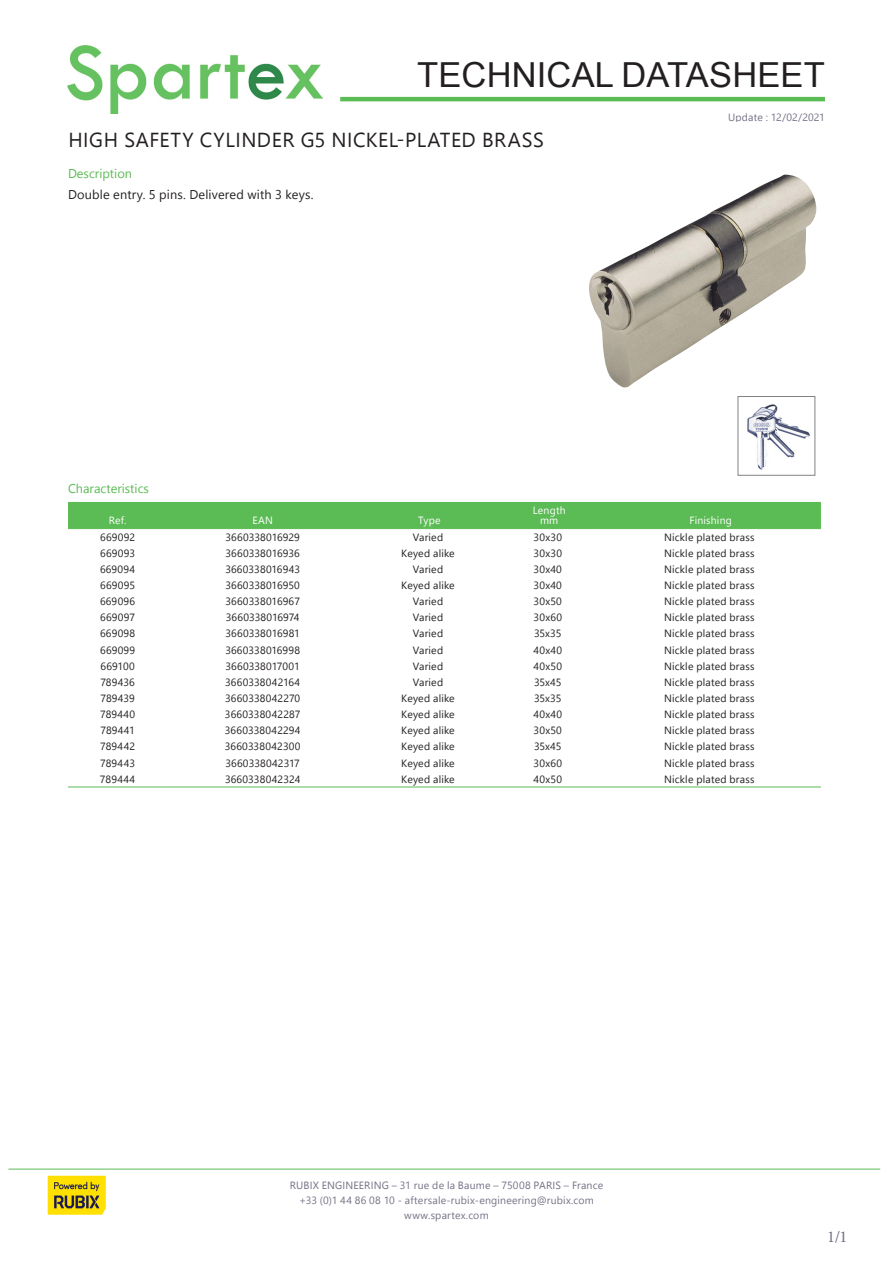
<style>
.page{position:relative;width:893px;height:1263px;background:#fff}
.page>*{position:absolute;margin:0;border:0;box-sizing:border-box;transform-origin:0 0}
.t1{font:34.5px "Arial";letter-spacing:.005em;color:#231f20}
.STANDARD_RANGE_LABEL{font:20.25px "Segoe UI";letter-spacing:.025em;color:#231f20}
.PAGE_NUMBER{font:16.5px "Minion Pro";color:#757085}
.STANDARD_RANGE_DESCR{font:12.75px "Segoe UI";letter-spacing:.015em;color:#231f20}
.STANDARD_SUBTITLE{font:12.75px "Segoe UI";color:#5bbb54}
._08-TAB_BODY{font:10.5px "Segoe UI";letter-spacing:.015em;color:#231f20}
._08-TAB_REF_BODY{font:10.5px "Segoe UI";letter-spacing:.015em;color:#231f20}
.DATE_LABEL{font:10.5px "Segoe UI";letter-spacing:.015em;color:#757085}
._08-TAB_HEADER{font:10.5px "Segoe UI";letter-spacing:.015em;color:#fff}
._08-TAB_REF_HEADER{font:10.5px "Segoe UI";letter-spacing:.02em;color:#fff}
</style>
<div class="page">
<img style="left:47px;top:1175px;width:59px;height:40px">
<hr style="left:9px;top:1169px;width:871px;height:1px;background:#5bbb54">
<img style="left:68px;top:45px;width:255px;height:68px">
<hr style="left:340px;top:97px;width:485px;height:4px;background:#5bbb54">
<img style="left:589px;top:175px;width:228px;height:213px">
<div style="left:68px;top:502px;width:753px;height:26px;background:#5bbb54"></div>
<hr style="left:68px;top:528px;width:99px;height:1px;background:#5bbb54">
<hr style="left:167px;top:528px;width:191px;height:1px;background:#5bbb54">
<hr style="left:358px;top:528px;width:140px;height:1px;background:#5bbb54">
<hr style="left:498px;top:528px;width:100px;height:1px;background:#5bbb54">
<hr style="left:598px;top:528px;width:223px;height:1px;background:#5bbb54">
<hr style="left:68px;top:787px;width:99px;height:1px;background:#5bbb54">
<hr style="left:167px;top:787px;width:191px;height:1px;background:#5bbb54">
<hr style="left:358px;top:787px;width:140px;height:1px;background:#5bbb54">
<hr style="left:498px;top:787px;width:100px;height:1px;background:#5bbb54">
<hr style="left:598px;top:787px;width:223px;height:1px;background:#5bbb54">
<img style="left:747px;top:404px;width:64px;height:66px">
<div style="left:738px;top:396px;width:77px;height:80px;border:1px solid #808285"></div>
<p class="t1" style="left:417px;top:51px;width:409px">TECHNICAL DATASHEET</p>
<p class="DATE_LABEL" style="left:728px;top:109px;width:98px">Update : 12/02/2021</p>
<p class="STANDARD_RANGE_LABEL" style="left:68px;top:123px;width:477px">HIGH SAFETY CYLINDER G5 NICKEL-PLATED BRASS</p>
<p class="STANDARD_SUBTITLE" style="left:68px;top:164px;width:66px">Description</p>
<p class="STANDARD_RANGE_DESCR" style="left:68px;top:184px;width:247px">Double entry. 5 pins. Delivered with 3 keys.</p>
<p class="STANDARD_SUBTITLE" style="left:68px;top:479px;width:82px">Characteristics</p>
<p class="_08-TAB_REF_HEADER" style="left:109px;top:512px;width:19px">Ref.</p>
<p class="_08-TAB_REF_HEADER" style="left:252px;top:512px;width:22px">EAN</p>
<p class="_08-TAB_HEADER" style="left:418px;top:512px;width:24px">Type</p>
<p class="_08-TAB_HEADER" style="left:533px;top:502px;width:35px">Length</p>
<p class="_08-TAB_HEADER" style="left:540px;top:512px;width:20px">mm</p>
<p class="_08-TAB_HEADER" style="left:689px;top:512px;width:44px">Finishing</p>
<p class="_08-TAB_REF_BODY" style="left:100px;top:528px;width:36px">669092</p>
<p class="_08-TAB_REF_BODY" style="left:225px;top:528px;width:76px">3660338016929</p>
<p class="_08-TAB_BODY" style="left:413px;top:528px;width:32px">Varied</p>
<p class="_08-TAB_BODY" style="left:534px;top:528px;width:30px">30x30</p>
<p class="_08-TAB_BODY" style="left:664px;top:528px;width:92px">Nickle plated brass</p>
<p class="_08-TAB_REF_BODY" style="left:100px;top:544px;width:36px">669093</p>
<p class="_08-TAB_REF_BODY" style="left:225px;top:544px;width:76px">3660338016936</p>
<p class="_08-TAB_BODY" style="left:401px;top:544px;width:55px">Keyed alike</p>
<p class="_08-TAB_BODY" style="left:534px;top:544px;width:30px">30x30</p>
<p class="_08-TAB_BODY" style="left:664px;top:544px;width:92px">Nickle plated brass</p>
<p class="_08-TAB_REF_BODY" style="left:100px;top:561px;width:37px">669094</p>
<p class="_08-TAB_REF_BODY" style="left:225px;top:561px;width:76px">3660338016943</p>
<p class="_08-TAB_BODY" style="left:413px;top:561px;width:32px">Varied</p>
<p class="_08-TAB_BODY" style="left:534px;top:561px;width:30px">30x40</p>
<p class="_08-TAB_BODY" style="left:664px;top:561px;width:92px">Nickle plated brass</p>
<p class="_08-TAB_REF_BODY" style="left:100px;top:577px;width:36px">669095</p>
<p class="_08-TAB_REF_BODY" style="left:225px;top:577px;width:76px">3660338016950</p>
<p class="_08-TAB_BODY" style="left:401px;top:577px;width:55px">Keyed alike</p>
<p class="_08-TAB_BODY" style="left:534px;top:577px;width:30px">30x40</p>
<p class="_08-TAB_BODY" style="left:664px;top:577px;width:92px">Nickle plated brass</p>
<p class="_08-TAB_REF_BODY" style="left:100px;top:593px;width:37px">669096</p>
<p class="_08-TAB_REF_BODY" style="left:225px;top:593px;width:76px">3660338016967</p>
<p class="_08-TAB_BODY" style="left:413px;top:593px;width:32px">Varied</p>
<p class="_08-TAB_BODY" style="left:534px;top:593px;width:30px">30x50</p>
<p class="_08-TAB_BODY" style="left:664px;top:593px;width:92px">Nickle plated brass</p>
<p class="_08-TAB_REF_BODY" style="left:100px;top:609px;width:36px">669097</p>
<p class="_08-TAB_REF_BODY" style="left:226px;top:609px;width:75px">3660338016974</p>
<p class="_08-TAB_BODY" style="left:413px;top:609px;width:32px">Varied</p>
<p class="_08-TAB_BODY" style="left:534px;top:609px;width:30px">30x60</p>
<p class="_08-TAB_BODY" style="left:664px;top:609px;width:92px">Nickle plated brass</p>
<p class="_08-TAB_REF_BODY" style="left:100px;top:625px;width:37px">669098</p>
<p class="_08-TAB_REF_BODY" style="left:226px;top:625px;width:76px">3660338016981</p>
<p class="_08-TAB_BODY" style="left:413px;top:625px;width:32px">Varied</p>
<p class="_08-TAB_BODY" style="left:534px;top:625px;width:29px">35x35</p>
<p class="_08-TAB_BODY" style="left:664px;top:625px;width:92px">Nickle plated brass</p>
<p class="_08-TAB_REF_BODY" style="left:100px;top:641px;width:36px">669099</p>
<p class="_08-TAB_REF_BODY" style="left:225px;top:641px;width:76px">3660338016998</p>
<p class="_08-TAB_BODY" style="left:413px;top:641px;width:32px">Varied</p>
<p class="_08-TAB_BODY" style="left:534px;top:641px;width:30px">40x40</p>
<p class="_08-TAB_BODY" style="left:664px;top:641px;width:92px">Nickle plated brass</p>
<p class="_08-TAB_REF_BODY" style="left:100px;top:657px;width:36px">669100</p>
<p class="_08-TAB_REF_BODY" style="left:226px;top:657px;width:76px">3660338017001</p>
<p class="_08-TAB_BODY" style="left:413px;top:657px;width:32px">Varied</p>
<p class="_08-TAB_BODY" style="left:534px;top:657px;width:30px">40x50</p>
<p class="_08-TAB_BODY" style="left:664px;top:657px;width:92px">Nickle plated brass</p>
<p class="_08-TAB_REF_BODY" style="left:100px;top:674px;width:36px">789436</p>
<p class="_08-TAB_REF_BODY" style="left:225px;top:674px;width:77px">3660338042164</p>
<p class="_08-TAB_BODY" style="left:413px;top:674px;width:32px">Varied</p>
<p class="_08-TAB_BODY" style="left:534px;top:674px;width:29px">35x45</p>
<p class="_08-TAB_BODY" style="left:664px;top:674px;width:92px">Nickle plated brass</p>
<p class="_08-TAB_REF_BODY" style="left:100px;top:690px;width:36px">789439</p>
<p class="_08-TAB_REF_BODY" style="left:225px;top:690px;width:77px">3660338042270</p>
<p class="_08-TAB_BODY" style="left:401px;top:690px;width:55px">Keyed alike</p>
<p class="_08-TAB_BODY" style="left:534px;top:690px;width:29px">35x35</p>
<p class="_08-TAB_BODY" style="left:664px;top:690px;width:92px">Nickle plated brass</p>
<p class="_08-TAB_REF_BODY" style="left:100px;top:706px;width:37px">789440</p>
<p class="_08-TAB_REF_BODY" style="left:225px;top:706px;width:77px">3660338042287</p>
<p class="_08-TAB_BODY" style="left:401px;top:706px;width:55px">Keyed alike</p>
<p class="_08-TAB_BODY" style="left:534px;top:706px;width:30px">40x40</p>
<p class="_08-TAB_BODY" style="left:664px;top:706px;width:92px">Nickle plated brass</p>
<p class="_08-TAB_REF_BODY" style="left:100px;top:722px;width:36px">789441</p>
<p class="_08-TAB_REF_BODY" style="left:225px;top:722px;width:77px">3660338042294</p>
<p class="_08-TAB_BODY" style="left:401px;top:722px;width:55px">Keyed alike</p>
<p class="_08-TAB_BODY" style="left:534px;top:722px;width:30px">30x50</p>
<p class="_08-TAB_BODY" style="left:664px;top:722px;width:92px">Nickle plated brass</p>
<p class="_08-TAB_REF_BODY" style="left:100px;top:738px;width:36px">789442</p>
<p class="_08-TAB_REF_BODY" style="left:225px;top:738px;width:77px">3660338042300</p>
<p class="_08-TAB_BODY" style="left:401px;top:738px;width:55px">Keyed alike</p>
<p class="_08-TAB_BODY" style="left:534px;top:738px;width:29px">35x45</p>
<p class="_08-TAB_BODY" style="left:664px;top:738px;width:92px">Nickle plated brass</p>
<p class="_08-TAB_REF_BODY" style="left:100px;top:754px;width:36px">789443</p>
<p class="_08-TAB_REF_BODY" style="left:225px;top:754px;width:76px">3660338042317</p>
<p class="_08-TAB_BODY" style="left:401px;top:754px;width:55px">Keyed alike</p>
<p class="_08-TAB_BODY" style="left:534px;top:754px;width:30px">30x60</p>
<p class="_08-TAB_BODY" style="left:664px;top:754px;width:92px">Nickle plated brass</p>
<p class="_08-TAB_REF_BODY" style="left:100px;top:770px;width:37px">789444</p>
<p class="_08-TAB_REF_BODY" style="left:225px;top:770px;width:77px">3660338042324</p>
<p class="_08-TAB_BODY" style="left:401px;top:770px;width:55px">Keyed alike</p>
<p class="_08-TAB_BODY" style="left:534px;top:770px;width:30px">40x50</p>
<p class="_08-TAB_BODY" style="left:664px;top:770px;width:92px">Nickle plated brass</p>
<p class="DATE_LABEL" style="left:290px;top:1176px;width:315px">RUBIX ENGINEERING – 31 rue de la Baume – 75008 PARIS – France</p>
<p class="DATE_LABEL" style="left:299px;top:1191px;width:296px">+33 (0)1 44 86 08 10 - aftersale-rubix-engineering@rubix.com</p>
<p class="DATE_LABEL" style="left:404px;top:1206px;width:86px">www.spartex.com</p>
<p class="PAGE_NUMBER" style="left:827px;top:1226px;width:22px">1/1</p>
</div>
